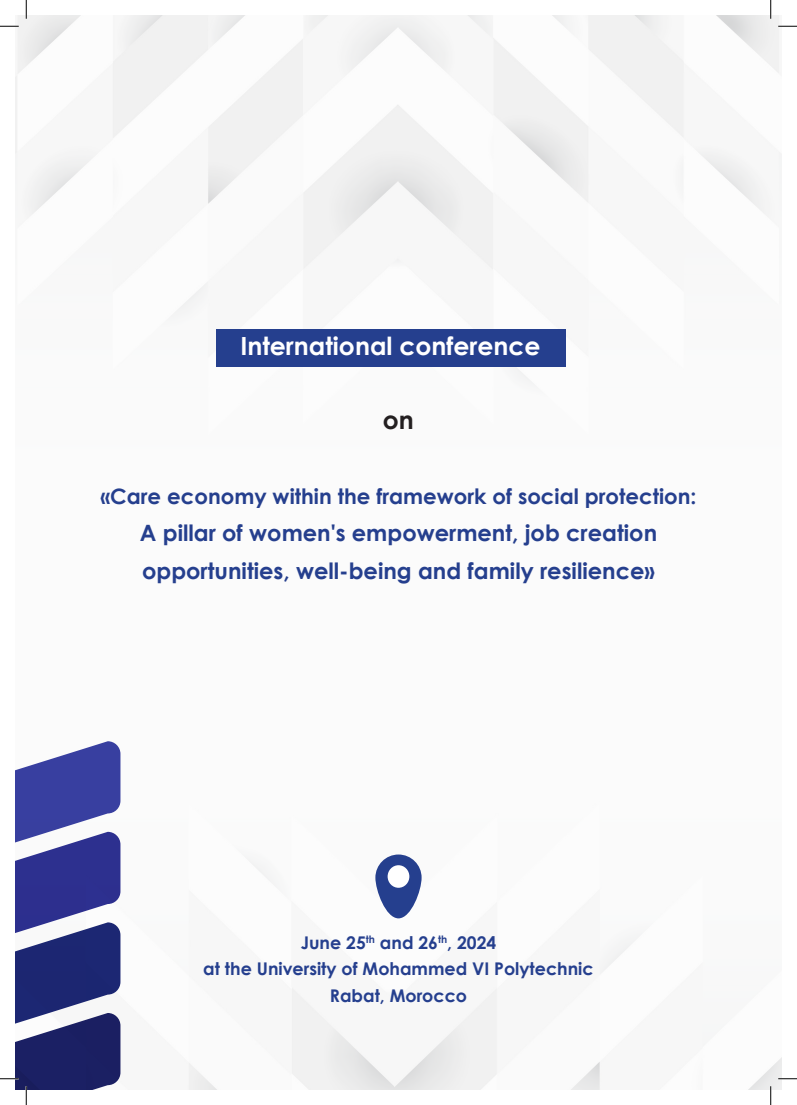
<style>
.page{position:relative;width:797px;height:1105px;background:#fff}
.page>*{position:absolute;margin:0;border:0;box-sizing:border-box;transform-origin:0 0}
.t1{font:700 25px "Century Gothic";color:#fff}
.t2{font:700 25px "Century Gothic";color:#231f20}
.t3{font:700 22.5px/37.5px "Century Gothic";color:#253f8e}
.t4{font:700 21.25px "Century Gothic";color:#253f8e}
.t5{font:700 17.5px "Century Gothic";color:#253f8e}
.t6{font:700 10.25px "Century Gothic";color:#253f8e}
.s1{font-size:17.5px}
</style>
<div class="page">
<img style="left:16px;top:16px;width:765px;height:1073px">
<div style="left:216px;top:329px;width:349px;height:37px;background:#253f8e"></div>
<svg style="left:375px;top:854px;width:46px;height:64px;fill:#253f8e"></svg>
<div style="left:387px;top:865px;width:22px;height:23px;background:#fff;border-radius:50%"></div>
<svg style="left:0;top:25px;width:19px;height:2px"></svg>
<svg style="left:778px;top:25px;width:19px;height:2px"></svg>
<svg style="left:778px;top:1078px;width:19px;height:1px"></svg>
<svg style="left:25px;top:0;width:2px;height:19px"></svg>
<svg style="left:0;top:741px;width:120px;height:364px"></svg>
<svg style="left:770px;top:0;width:1px;height:19px"></svg>
<svg style="left:770px;top:1086px;width:1px;height:19px"></svg>
<p class="t1" style="left:240px;top:327px;width:302px">International conference</p>
<p class="t2" style="left:383px;top:401px;width:32px">on</p>
<p class="t4" style="left:100px;top:480px;width:597px">«Care economy within the framework of social protection:</p>
<p class="t3" style="left:140px;top:513px;width:519px">A pillar of women s' empowerment, job creation opportunities, well-being and family resilience«</p>
<p class="t6" style="left:366px;top:932px;width:11px">th</p>
<p class="t6" style="left:438px;top:932px;width:16px"><span class="s1">,</span>t h</p>
<p class="t5" style="left:301px;top:929px;width:67px">June 25</p>
<p class="t5" style="left:203px;top:956px;width:392px">at the University of Mohammed VI Polytechnic</p>
<p class="t5" style="left:330px;top:982px;width:139px">Rabat, Morocco</p>
<p class="t5" style="left:380px;top:929px;width:60px">and 26</p>
<p class="t5" style="left:457px;top:929px;width:41px">2024</p>
</div>
